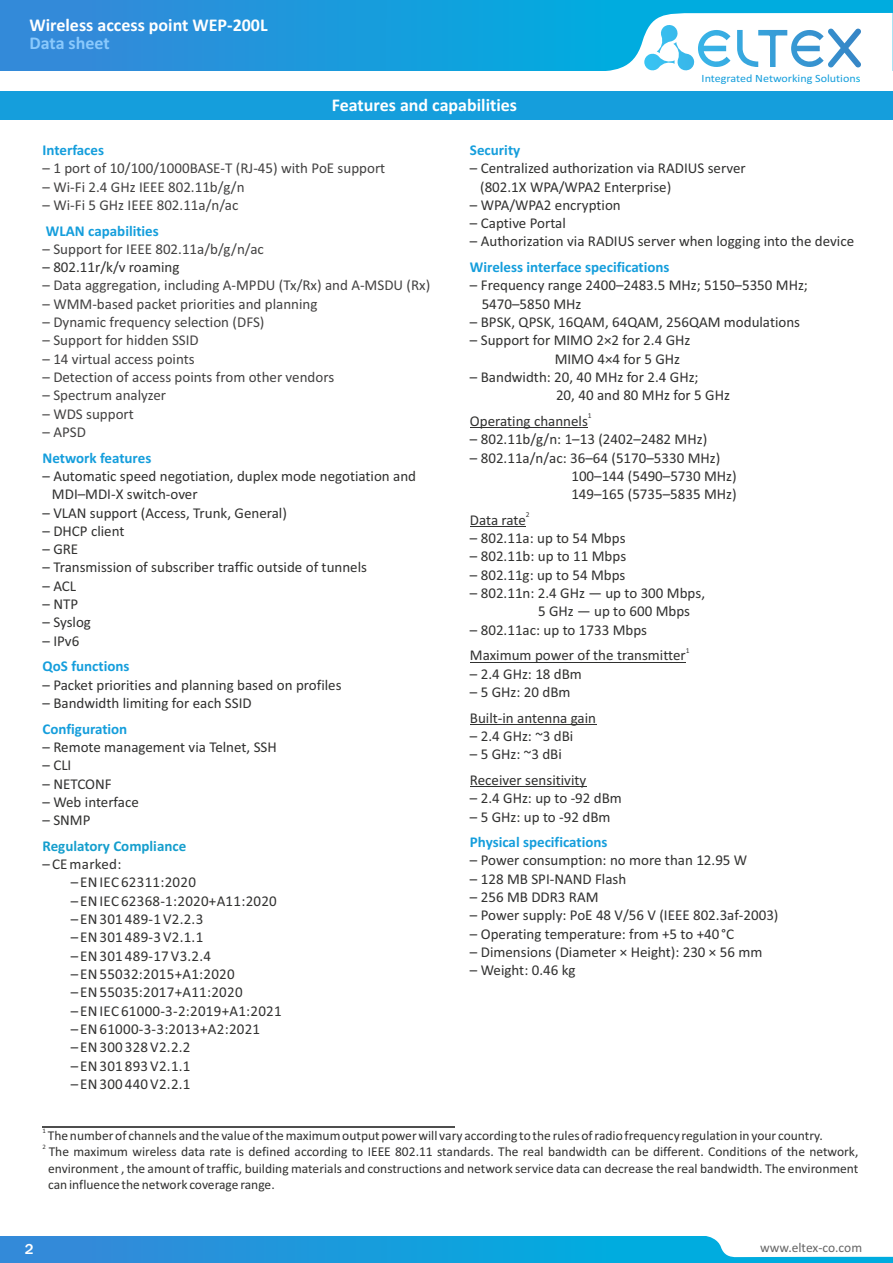
<style>
.page{position:relative;width:893px;height:1263px;background:#fff}
.page>*{position:absolute;margin:0;border:0;box-sizing:border-box;transform-origin:0 0}
.t1{font:700 18px "Calibri";color:#fff}
.t2{font:700 18px "Calibri";color:#8ac9fc}
.t3{font:15px/18.3px "Calibri";color:#313130}
.t4{font:15px "Calibri";color:#434242}
.t5{font:15px "Calibri";letter-spacing:.02em;color:#313130}
.t6{font:700 15px "Calibri";color:#159edc}
.t7{font:700 15px "Calibri";color:#159ecd}
.t8{font:500 15px "Franklin Gothic";color:#fff}
.t9{font:13.5px/16.5px "Calibri";color:#313130;text-align:justify}
.t10{font:13.5px "Calibri";color:#666}
.t11{font:11.1px "Calibri";color:#159edc;scale:1.08 1}
.t12{font:7.5px "Calibri";color:#313130}
.t13{font:6.75px "Calibri";color:#313130}
.s1{color:#00acdf}
</style>
<div class="page">
<hr style="left:470px;top:427px;width:118px;height:1px;background:#313130">
<hr style="left:470px;top:526px;width:56px;height:1px;background:#313130">
<hr style="left:470px;top:662px;width:216px;height:1px;background:#313130">
<hr style="left:470px;top:724px;width:126px;height:1px;background:#313130">
<hr style="left:470px;top:786px;width:116px;height:1px;background:#313130">
<div style="left:0;top:1236px;width:893px;height:27px;background:linear-gradient(to right,#3489d9,#00b4e0)"></div>
<svg style="left:703px;top:1236px;width:190px;height:21px"></svg>
<div style="left:0;top:0;width:893px;height:71px;background:linear-gradient(to right,#3489d9,#00b4e0)"></div>
<svg style="left:589px;top:13px;width:304px;height:58px"></svg>
<div style="left:0;top:91px;width:893px;height:29px;background:#159edc"></div>
<hr style="left:43px;top:1126px;width:412px;height:1px;background:#4e4e4d">
<p class="t1" style="left:30px;top:18px;width:240px">Wireless access point WEP-200L</p>
<p class="t2" style="left:30px;top:35px;width:82px">Data sheet</p>
<p class="t1" style="left:332px;top:97px;width:187px">Features and capabilities</p>
<p class="t11" style="left:702px;top:73px;width:149px">Integrated Networking Solution<span class="s1">s</span></p>
<p class="t6" style="left:43px;top:144px;width:63px">Interfaces</p>
<p class="t4" style="left:43px;top:162px;width:344px">– 1 port of 10/100/1000BASE-T (RJ-45) with PoE support</p>
<p class="t4" style="left:43px;top:180px;width:204px">– Wi-Fi 2.4 GHz IEEE 802.11b/g/n</p>
<p class="t4" style="left:43px;top:199px;width:197px">– Wi-Fi 5 GHz IEEE 802.11a/n/ac</p>
<p class="t6" style="left:46px;top:224px;width:114px">WLAN capabilities</p>
<p class="t4" style="left:43px;top:243px;width:223px">– Support for IEEE 802.11a/b/g/n/ac</p>
<p class="t3" style="left:43px;top:259px;width:138px">– 802.11r/k/v roaming</p>
<p class="t4" style="left:43px;top:279px;width:389px">– Data aggregation, including A-MPDU (Tx/Rx) and А-MSDU (Rx)</p>
<p class="t4" style="left:43px;top:297px;width:276px">– WMM-based packet priorities and planning</p>
<p class="t4" style="left:43px;top:316px;width:223px">– Dynamic frequency selection (DFS)</p>
<p class="t4" style="left:43px;top:334px;width:158px">– Support for hidden SSID</p>
<p class="t4" style="left:43px;top:352px;width:154px">– 14 virtual access points</p>
<p class="t4" style="left:43px;top:371px;width:293px">– Detection of access points from other vendors</p>
<p class="t4" style="left:43px;top:389px;width:125px">– Spectrum analyzer</p>
<p class="t4" style="left:43px;top:407px;width:93px">– WDS support</p>
<p class="t4" style="left:43px;top:426px;width:45px">– APSD</p>
<p class="t6" style="left:43px;top:451px;width:110px">Network features</p>
<p class="t3" style="left:52px;top:468px;width:366px;text-indent:-9px">– Automatic speed negotiation, duplex mode negotiation and<br>MDI–MDI-X switch-over</p>
<p class="t3" style="left:43px;top:505px;width:246px">– VLAN support (Access, Trunk, General)</p>
<p class="t3" style="left:43px;top:523px;width:84px">– DHCP client</p>
<p class="t3" style="left:43px;top:541px;width:37px">– GRE</p>
<p class="t3" style="left:43px;top:559px;width:326px">– Transmission of subscriber traffic outside of tunnels</p>
<p class="t3" style="left:43px;top:578px;width:35px">– ACL</p>
<p class="t3" style="left:43px;top:596px;width:37px">– NTP</p>
<p class="t3" style="left:43px;top:614px;width:50px">– Syslog</p>
<p class="t3" style="left:43px;top:633px;width:38px">– IPv6</p>
<p class="t6" style="left:43px;top:660px;width:88px">QoS functions</p>
<p class="t3" style="left:43px;top:677px;width:301px">– Packet priorities and planning based on profiles</p>
<p class="t3" style="left:43px;top:695px;width:211px">– Bandwidth limiting for each SSID</p>
<p class="t6" style="left:43px;top:722px;width:86px">Configuration</p>
<p class="t3" style="left:43px;top:739px;width:236px">– Remote management via Telnet, SSH</p>
<p class="t3" style="left:42px;top:757px;width:30px">– CLI</p>
<p class="t3" style="left:42px;top:776px;width:71px">– NETCONF</p>
<p class="t3" style="left:42px;top:794px;width:98px">– Web interface</p>
<p class="t3" style="left:42px;top:812px;width:50px">– SNMP</p>
<p class="t7" style="left:42px;top:839px;width:145px">Regulatory Compliance</p>
<p class="t5" style="left:42px;top:858px;width:80px">– CE marked:</p>
<p class="t5" style="left:71px;top:876px;width:127px">– EN IEC 62311:2020</p>
<p class="t5" style="left:71px;top:894px;width:208px">– EN IEC 62368-1:2020+A11:2020</p>
<p class="t5" style="left:71px;top:913px;width:134px">– EN 301 489-1 V2.2.3</p>
<p class="t5" style="left:71px;top:931px;width:134px">– EN 301 489-3 V2.1.1</p>
<p class="t5" style="left:71px;top:949px;width:142px">– EN 301 489-17 V3.2.4</p>
<p class="t5" style="left:71px;top:968px;width:166px">– EN 55032:2015+A1:2020</p>
<p class="t5" style="left:71px;top:986px;width:173px">– EN 55035:2017+A11:2020</p>
<p class="t5" style="left:71px;top:1004px;width:213px">– EN IEC 61000-3-2:2019+A1:2021</p>
<p class="t5" style="left:71px;top:1023px;width:191px">– EN 61000-3-3:2013+A2:2021</p>
<p class="t5" style="left:71px;top:1041px;width:121px">– EN 300 328 V2.2.2</p>
<p class="t5" style="left:71px;top:1059px;width:121px">– EN 301 893 V2.1.1</p>
<p class="t5" style="left:71px;top:1077px;width:121px">– EN 300 440 V2.2.1</p>
<p class="t6" style="left:470px;top:144px;width:52px">Security</p>
<p class="t3" style="left:480px;top:160px;width:267px;text-indent:-10px">– Centralized authorization via RADIUS server (802.1X WPA/WPA2 Enterprise)</p>
<p class="t3" style="left:470px;top:197px;width:152px">– WPA/WPA2 encryption</p>
<p class="t3" style="left:470px;top:215px;width:97px">– Captive Portal</p>
<p class="t3" style="left:470px;top:234px;width:386px">– Authorization via RADIUS server when logging into the device</p>
<p class="t6" style="left:470px;top:261px;width:201px">Wireless interface specifications</p>
<p class="t3" style="left:482px;top:278px;width:328px;text-indent:-12px">– Frequency range 2400–2483.5 MHz; 5150–5350 MHz;<br>5470–5850 MHz</p>
<p class="t3" style="left:470px;top:314px;width:332px">– BPSK, QPSK, 16QAM, 64QAM, 256QAM modulations</p>
<p class="t3" style="left:555px;top:332px;width:137px;text-indent:-85px">– Support for MIMO 2×2 for 2.4 GHz<br>MIMO 4×4 for 5 GHz</p>
<p class="t3" style="left:556px;top:369px;width:175px;text-indent:-86px">– Bandwidth: 20, 40 MHz for 2.4 GHz;<br>20, 40 and 80 MHz for 5 GHz</p>
<p class="t12" style="left:588px;top:413px;width:5px">1</p>
<p class="t3" style="left:470px;top:413px;width:119px">Operating channels</p>
<p class="t3" style="left:470px;top:431px;width:239px">– 802.11b/g/n: 1–13 (2402–2482 MHz)</p>
<p class="t3" style="left:571px;top:450px;width:167px;text-indent:-101px">– 802.11a/n/ac: 36–64 (5170–5330 MHz)<br>100–144 (5490–5730 MHz)<br>149–165 (5735–5835 MHz)</p>
<p class="t12" style="left:526px;top:512px;width:5px">2</p>
<p class="t3" style="left:470px;top:512px;width:57px">Data rate</p>
<p class="t3" style="left:470px;top:530px;width:157px">– 802.11a: up to 54 Mbps</p>
<p class="t3" style="left:470px;top:548px;width:158px">– 802.11b: up to 11 Mbps</p>
<p class="t3" style="left:470px;top:567px;width:157px">– 802.11g: up to 54 Mbps</p>
<p class="t3" style="left:538px;top:585px;width:169px;text-indent:-68px">– 802.11n: 2.4 GHz — up to 300 Mbps,<br>5 GHz — up to 600 Mbps</p>
<p class="t3" style="left:470px;top:622px;width:179px">– 802.11ac: up to 1733 Mbps</p>
<p class="t12" style="left:686px;top:647px;width:5px">1</p>
<p class="t3" style="left:470px;top:647px;width:217px">Maximum power of the transmitter</p>
<p class="t3" style="left:470px;top:666px;width:114px">– 2.4 GHz: 18 dBm</p>
<p class="t3" style="left:470px;top:680px;width:128px;line-height:25.7px">– 5 GHz: 20 dBm<br>Built-in antenna gain</p>
<p class="t3" style="left:470px;top:728px;width:105px">– 2.4 GHz: ~3 dBi</p>
<p class="t3" style="left:470px;top:743px;width:118px;line-height:25.7px">– 5 GHz: ~3 dBi<br>Receiver sensitivity</p>
<p class="t3" style="left:470px;top:790px;width:153px">– 2.4 GHz: up to -92 dBm</p>
<p class="t3" style="left:470px;top:809px;width:142px">– 5 GHz: up to -92 dBm</p>
<p class="t6" style="left:470px;top:836px;width:139px">Physical specifications</p>
<p class="t3" style="left:470px;top:852px;width:279px">– Power consumption: no more than 12.95 W</p>
<p class="t3" style="left:470px;top:871px;width:158px">– 128 MB SPI-NAND Flash</p>
<p class="t3" style="left:470px;top:889px;width:130px">– 256 MB DDR3 RAM</p>
<p class="t3" style="left:470px;top:907px;width:310px">– Power supply: PoE 48 V/56 V (IEEE 802.3af-2003)</p>
<p class="t3" style="left:470px;top:926px;width:266px">– Operating temperature: from +5 to +40°С</p>
<p class="t3" style="left:470px;top:944px;width:294px">– Dimensions (Diameter × Height): 230 × 56 mm</p>
<p class="t3" style="left:470px;top:962px;width:107px">– Weight: 0.46 kg</p>
<p class="t13" style="left:43px;top:1128px;width:5px">1</p>
<p class="t9" style="left:48px;top:1128px;width:777px">The number of channels and the value of the maximum output power will vary according to the rules of radio frequency regulation in your country.</p>
<p class="t13" style="left:43px;top:1144px;width:5px">2</p>
<p class="t9" style="left:48px;top:1144px;width:812px">The maximum wireless data rate is defined according to IEEE 802.11 standards. The real bandwidth can be different. Conditions of the network, environment , the amount of traffic, building materials and constructions and network service data can decrease the real bandwidth. The environment can influence the network coverage range.</p>
<p class="t8" style="left:25px;top:1243px;width:10px">2</p>
<p class="t10" style="left:760px;top:1242px;width:103px">www.eltex-co.com</p>
</div>
